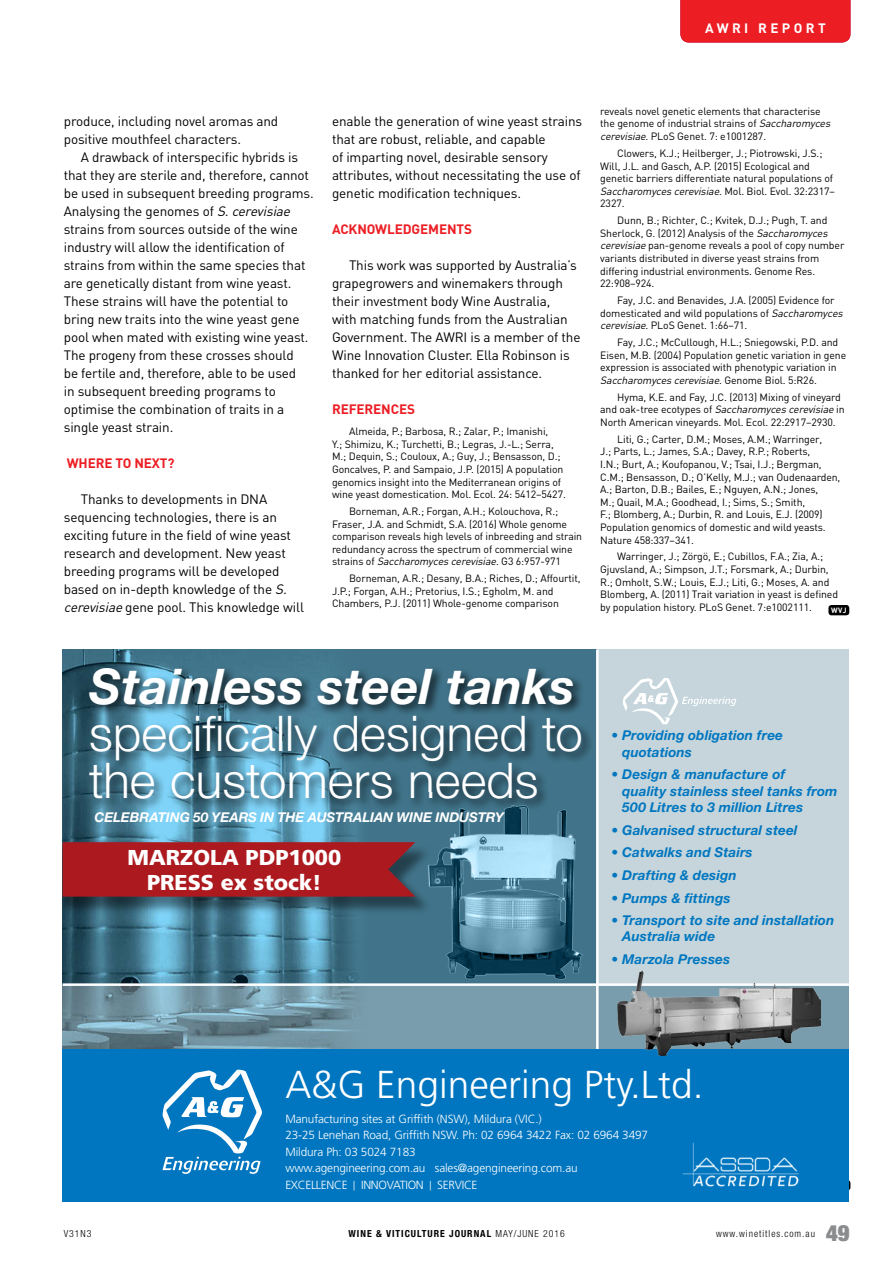
<style>
.page{position:relative;width:893px;height:1263px;background:#fff}
.page>*{position:absolute;margin:0;border:0;box-sizing:border-box;transform-origin:0 0}
.t1{font:300 49.2px/47.1px "Helvetica Neue LT Std";letter-spacing:.005em;color:#fff}
.t2{font:300 38.85px "Frutiger LT Std";color:#fff}
.t3{font:900 condensed 22.5px "Helvetica Neue LT Std";color:#8a8c8e}
.t4{font:900 21.6px/25.8px "Frutiger LT Std";color:#fff;text-align:center}
.Body_Copy{font:13.5px/18px "DIN";letter-spacing:-.01em;color:#000}
.t5{font:italic 700 13.5px/16.2px "Helvetica Neue LT Std";letter-spacing:.01em;color:#0076c0}
.t6{font:italic 700 13.5px "Helvetica Neue LT Std";letter-spacing:-.005em;color:#fff}
.SUBHEAD{font:700 13.5px "DIN";letter-spacing:-.01em;color:#ed1d24}
.SUBHEAD-2{font:700 13.5px "DIN";letter-spacing:.45em;color:#fff}
.SUBHEAD-3{font:700 13.5px "DIN";letter-spacing:.25em;color:#fff}
.t7{font:300 11.85px/16.5px "Frutiger LT Std";letter-spacing:-.01em;color:#fff}
.Reference{font:10.5px/12.6px "DIN";letter-spacing:-.01em;color:#000}
.t8{font:700 condensed 9.75px "Helvetica Neue LT Std";letter-spacing:.1em;color:#000}
.t9{font:300 condensed 9.75px "Helvetica Neue LT Std";letter-spacing:.1em;color:#000}
.SUBHEAD-4{font:700 7.5px "DIN";color:#fff}
.s1{font-style:italic}
.s2{font-weight:700;font-style:italic}
.s3{font-size:9.45px}
.s4{font-weight:300}
</style>
<div class="page">
<div style="left:680px;top:0;width:170px;height:43px;background:#ed1d24"></div>
<div style="left:830px;top:1180px;width:20px;height:10px;background:#000;border-radius:3px"></div>
<div style="left:828px;top:605px;width:21px;height:10px;background:#000;border-radius:3px"></div>
<img style="left:63px;top:649px;width:309px;height:334px">
<svg style="left:63px;top:986px;width:786px;height:63px;background:#7598a6"></svg>
<div style="left:597px;top:649px;width:252px;height:336px;background:#c5d5db"></div>
<hr style="left:596px;top:649px;width:3px;height:409px;background:#fff">
<div style="left:63px;top:1049px;width:786px;height:153px;background:#0076c0"></div>
<hr style="left:63px;top:983px;width:786px;height:3px;background:#fff">
<div style="left:86px;top:664px;width:507px;height:147px;background:#000;opacity:.75"></div>
<svg style="left:623px;top:678px;width:113px;height:47px"></svg>
<svg style="left:162px;top:1069px;width:100px;height:105px"></svg>
<img style="left:682px;top:1142px;width:117px;height:45px">
<img style="left:617px;top:970px;width:204px;height:86px">
<img style="left:417px;top:792px;width:177px;height:201px">
<div style="left:63px;top:844px;width:370px;height:71px;background:#000;opacity:.45"></div>
<svg style="left:63px;top:842px;width:352px;height:55px;background:#a61c22"></svg>
<p class="SUBHEAD-2" style="left:696px;top:20px;width:141px">WINEMAKING</p>
<p class="SUBHEAD-3" style="left:705px;top:20px;width:122px">AWRI REPORT</p>
<p class="Body_Copy" style="left:64px;top:112px;width:216px">produce, including novel aromas and positive mouthfeel characters.</p>
<p class="Body_Copy" style="left:64px;top:148px;width:252px;text-indent:17px">A drawback of interspecific hybrids is that they are sterile and, therefore, cannot be used in subsequent breeding programs.<br>Analysing the genomes of <span class="s1">S.cerevisiae </span>strains from sources outside of the wine industry will allow the identification of strains from within the same species that are genetically distant from wine yeast.<br>These strains will have the potential to bring new traits into the wine yeast gene pool when mated with existing wine yeast.<br>The progeny from these crosses should<br>be fertile and, therefore, able to be used<br>in subsequent breeding programs to optimise the combination of traits in a single yeast strain.</p>
<p class="SUBHEAD" style="left:67px;top:454px;width:109px">WHERE TO NEXT?</p>
<p class="Body_Copy" style="left:64px;top:490px;width:242px;text-indent:17px">Thanks to developments in DNA sequencing technologies, there is an exciting future in the field of wine yeast research and development. New yeast breeding programs will be developed based on in-depth knowledge of the <span class="s1">S. cerevisiae</span> gene pool. This knowledge will</p>
<p class="Body_Copy" style="left:332px;top:112px;width:252px">enable the generation of wine yeast strains that are robust, reliable, and capable<br>of imparting novel, desirable sensory attributes, without necessitating the use of genetic modification techniques.</p>
<p class="SUBHEAD" style="left:332px;top:220px;width:142px">ACKNOWLEDGEMENTS</p>
<p class="Body_Copy" style="left:332px;top:256px;width:250px;text-indent:17px">This work was supported by Australia’s grapegrowers and winemakers through their investment body Wine Australia,<br>with matching funds from the Australian Government. The AWRI is a member of the Wine Innovation Cluster. Ella Robinson is thanked for her editorial assistance.</p>
<p class="SUBHEAD" style="left:332px;top:400px;width:85px">REFERENCES</p>
<p class="Reference" style="left:332px;top:425px;width:235px;text-indent:17px">Almeida, P.; Barbosa, R.; Zalar, P.; Imanishi,<br>Y.; Shimizu, K.; Turchetti, B.; Legras, J.-L.; Serra, M.; Dequin, S.; Couloux, A.; Guy, J.; Bensasson, D.; Goncalves, P. and Sampaio, J.P. (2015) A population genomics insight into the Mediterranean origins of wine yeast domestication. Mol. Ecol. 24: 5412–5427.</p>
<p class="Reference" style="left:332px;top:505px;width:252px;text-indent:17px">Borneman, A.R.; Forgan, A.H.; Kolouchova, R.; Fraser, J.A. and Schmidt, S.A. (2016) Whole genome comparison reveals high levels of inbreeding and strain redundancy across the spectrum of commercial wine<br>s t ra i n s o f <span class="s1">Saccharomycescerevisiae</span>. G 3 6 : 9 5 7 - 9 7 1</p>
<p class="Reference" style="left:332px;top:572px;width:250px;text-indent:17px">Borneman, A.R.; Desany, B.A.; Riches, D.; Affourtit,<br>J.P.; Forgan, A.H.; Pretorius, I.S.; Egholm, M. and<br>Chambers, P.J. (2011) Whole-genome comparison</p>
<p class="Reference" style="left:600px;top:105px;width:234px">reveals novel genetic elements that characterise the genome of industrial strains of <span class="s1">Saccharomyces cerevisiae</span>. PLoS Genet. 7: e1001287.</p>
<p class="Reference" style="left:600px;top:147px;width:236px;text-indent:17px">Clowers, K.J.; Heilberger, J.; Piotrowski, J.S.; Will, J.L. and Gasch, A.P. (2015) Ecological and genetic barriers differentiate natural populations of <span class="s1">Saccharomycescerevisiae</span>. M o l . B i o l . Evo l . 3 2 : 2 3 1 7 – 2327.</p>
<p class="Reference" style="left:600px;top:214px;width:246px;text-indent:17px">Dunn, B.; Richter, C.; Kvitek, D.J.; Pugh, T. and Sherlock, G. (2012) Analysis of the <span class="s1">Saccharomyces cerevisiae</span> pan-genome reveals a pool of copy number variants distributed in diverse yeast strains from differing industrial environments. Genome Res.<br>22:908–924.</p>
<p class="Reference" style="left:600px;top:294px;width:247px;text-indent:17px">Fay, J.C. and Benavides, J.A. (2005) Evidence for domesticated and wild populations of <span class="s1">Saccharomyces cerevisiae</span>. PLoS Genet. 1:66–71.</p>
<p class="Reference" style="left:600px;top:336px;width:248px;text-indent:17px">Fay, J.C.; McCullough, H.L.; Sniegowski, P.D. and Eisen, M.B. (2004) Population genetic variation in gene expression is associated with phenotypic variation in <span class="s1">Saccharomycescerevisiae</span>. G e n o m e B i o l . 5 : R 2 6 .</p>
<p class="Reference" style="left:600px;top:390px;width:246px;text-indent:17px">Hyma, K.E. and Fay, J.C. (2013) Mixing of vineyard a n d o a k - t re e e c o ty p e s o f <span class="s1">Saccharomycescerevisiae</span> i n<br>North American vineyards. Mol. Ecol. 22:2917–2930.</p>
<p class="Reference" style="left:600px;top:432px;width:242px;text-indent:17px">Liti, G.; Carter, D.M.; Moses, A.M.; Warringer,<br>J.; Parts, L.; James, S.A.; Davey, R.P.; Roberts,<br>I.N.; Burt, A.; Koufopanou, V.; Tsai, I.J.; Bergman, C.M.; Bensasson, D.; O’Kelly, M.J.; van Oudenaarden, A.; Barton, D.B.; Bailes, E.; Nguyen, A.N.; Jones,<br>M.; Quail, M.A.; Goodhead, I.; Sims, S.; Smith,<br>F.; Blomberg, A.; Durbin, R. and Louis, E.J. (2009)<br>Population genomics of domestic and wild yeasts.<br>Nature 458:337–341.</p>
<p class="Reference" style="left:600px;top:550px;width:239px;text-indent:17px">Warringer, J.; Zörgö, E.; Cubillos, F.A.; Zia, A.; Gjuvsland, A.; Simpson, J.T.; Forsmark, A.; Durbin, R.; Omholt, S.W.; Louis, E.J.; Liti, G.; Moses, A. and Blomberg, A. (2011) Trait variation in yeast is defined by population history. PLoS Genet. 7:e1002111.</p>
<p class="SUBHEAD-4" style="left:831px;top:606px;width:17px">WVJ</p>
<p class="t1" style="left:89px;top:662px;width:495px"><span class="s2">Stainless steel tanks </span>specifically designed to the customers needs</p>
<p class="t6" style="left:95px;top:809px;width:411px">CELEBRATING 50 YEARS IN THE AUSTRALIAN WINE INDUSTRY</p>
<p class="t4" style="left:128px;top:844px;width:215px">MARZOLA PDP1000<br>PRESS ex stock!</p>
<p class="t5" style="left:622px;top:727px;width:162px;text-indent:-11px">• Providing obligation free quotations</p>
<p class="t5" style="left:622px;top:766px;width:217px;text-indent:-11px">• Design &amp; manufacture of<br>quality stainless steel tanks from<br>500 Litres to 3 million Litres</p>
<p class="t5" style="left:612px;top:821px;width:187px">• Galvanised structural steel</p>
<p class="t5" style="left:612px;top:844px;width:143px">• Catwalks and Stairs</p>
<p class="t5" style="left:612px;top:867px;width:127px">• Drafting &amp; design</p>
<p class="t5" style="left:612px;top:889px;width:121px">• Pumps &amp; fittings</p>
<p class="t5" style="left:622px;top:912px;width:214px;text-indent:-11px">• Transport to site and installation<br>Australia wide</p>
<p class="t5" style="left:612px;top:951px;width:120px">• Marzola Presses</p>
<p class="t2" style="left:285px;top:1063px;width:420px">A&amp;G Engineering Pty.Ltd.</p>
<p class="t7" style="left:285px;top:1111px;width:364px">Manufacturing sites at Griffith (NSW), Mildura (VIC.)<br>23-25 Lenehan Road, Griffith NSW. Ph: 02 6964 3422 Fax: 02 6964 3497<br>Mildura Ph: 03 5024 7183<br>www.agengineering.com.au sales@agengineering.com.au<br>EXCELLENCE <span class="s3">|</span> INNOVATION <span class="s3">|</span> SERVICE</p>
<p class="t9" style="left:64px;top:1228px;width:29px">V31N3</p>
<p class="t8" style="left:349px;top:1227px;width:218px">WINE &amp; VITICULTURE JOURNAL <span class="s4">MAY/JUNE 2016</span></p>
<p class="t9" style="left:716px;top:1228px;width:101px">www.winetitles.com.au</p>
<h3 class="t3" style="left:826px;top:1219px;width:25px">49</h3>
</div>
